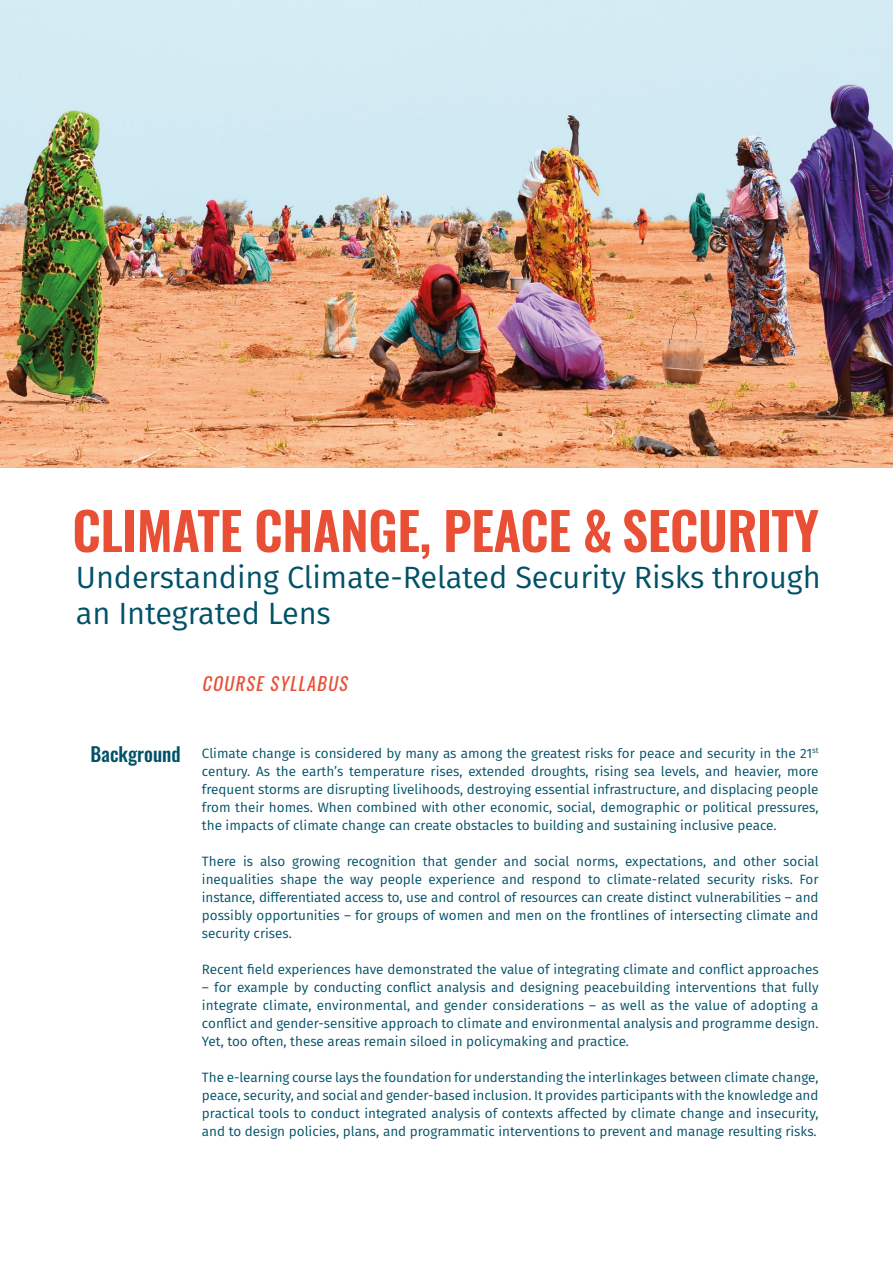
<style>
.page{position:relative;width:893px;height:1263px;background:#fff}
.page>*{position:absolute;margin:0;border:0;box-sizing:border-box;transform-origin:0 0}
.t1{font:600 51.75px "Oswald";letter-spacing:-.01em;color:#e94f35}
.t2{font:30.75px/36px "Fira Sans";letter-spacing:-.005em;color:#005168}
.t3{font:italic 18px "Oswald";color:#e94f35}
.t4{font:13.5px/18px "Fira Sans";color:#005168;text-align:justify}
.s1{font-family:"Oswald";font-weight:500;font-size:19.5px}
</style>
<div class="page">
<img style="left:0;top:0;width:893px;height:468px">
<h1 class="t1" style="left:72px;top:504px;width:748px">CLIMATE CHANGE, PEACE &amp; SECURITY</h1>
<h2 class="t2" style="left:76px;top:558px;width:746px">Understanding Climate-Related Security Risks through an Integrated Lens</h2>
<h3 class="t3" style="left:202px;top:668px;width:152px">COURSE SYLLABUS</h3>
<p class="t4" style="left:202px;top:744px;width:618px;text-indent:-112px"><span class="s1">Background</span> Climate change is considered by many as among the greatest risks for peace and security in the 21<sup>st </sup>century. As the earth’s temperature rises, extended droughts, rising sea levels, and heavier, more frequent storms are disrupting livelihoods, destroying essential infrastructure, and displacing people from their homes. When combined with other economic, social, demographic or political pressures, the impacts of climate change can create obstacles to building and sustaining inclusive peace.</p>
<p class="t4" style="left:202px;top:852px;width:618px">There is also growing recognition that gender and social norms, expectations, and other social inequalities shape the way people experience and respond to climate-related security risks. For instance, differentiated access to, use and control of resources can create distinct vulnerabilities – and possibly opportunities – for groups of women and men on the frontlines of intersecting climate and security crises.</p>
<p class="t4" style="left:202px;top:960px;width:618px">Recent field experiences have demonstrated the value of integrating climate and conflict approaches</p>
<p class="t4" style="left:202px;top:978px;width:618px">– for example by conducting conflict analysis and designing peacebuilding interventions that fully integrate climate, environmental, and gender considerations – as well as the value of adopting a conflict and gender-sensitive approach to climate and environmental analysis and programme design.<br>Yet, too often, these areas remain siloed in policymaking and practice.</p>
<p class="t4" style="left:202px;top:1068px;width:618px">The e-learning course lays the foundation for understanding the interlinkages between climate change, peace, security, and social and gender-based inclusion. It provides participants with the knowledge and practical tools to conduct integrated analysis of contexts affected by climate change and insecurity, and to design policies, plans, and programmatic interventions to prevent and manage resulting risks.</p>
</div>
